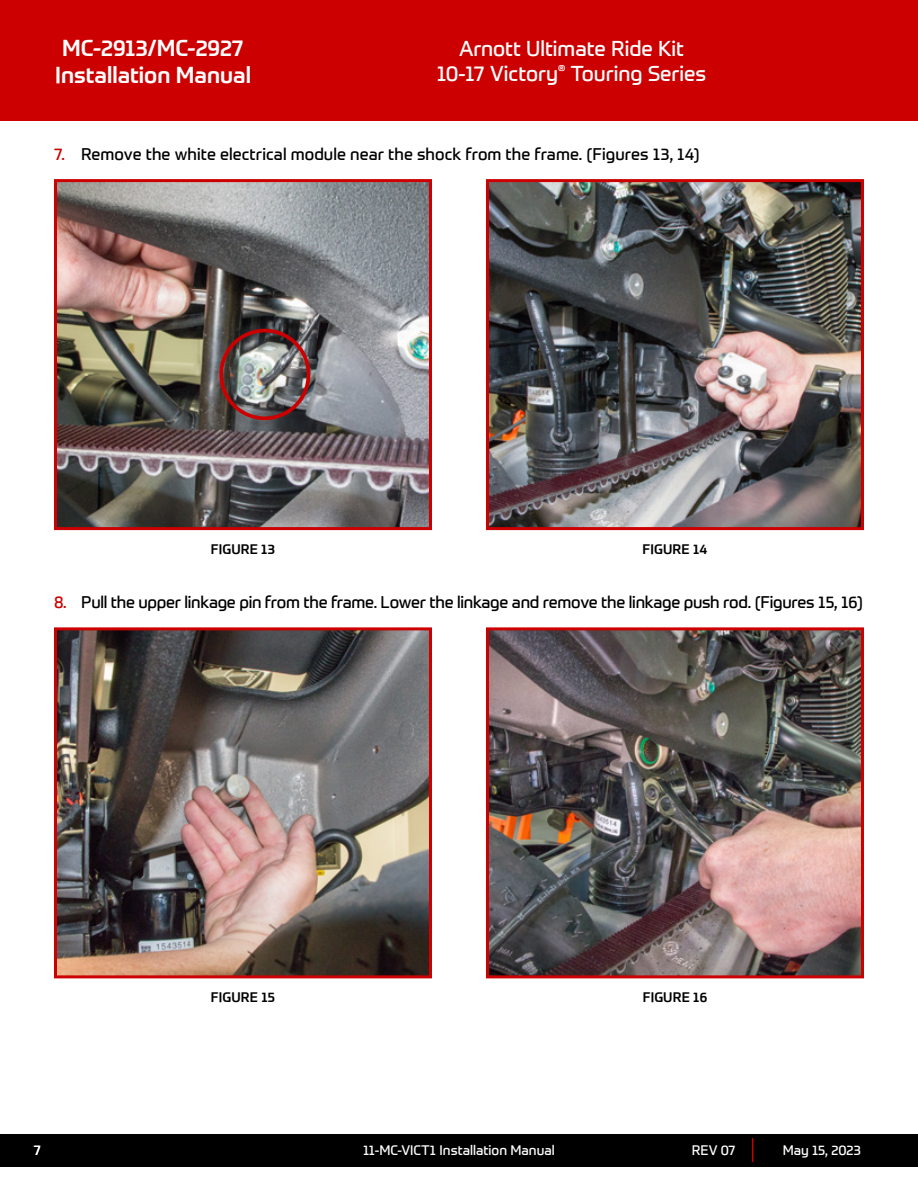
<style>
.page{position:relative;width:918px;height:1188px;background:#fff}
.page>*{position:absolute;margin:0;border:0;box-sizing:border-box;transform-origin:0 0}
.t1{font:500 22.5px/27px "Prometo";color:#fff;text-align:center}
.t2{font:21px/25.2px "Prometo";color:#fff;text-align:center}
.t3{font:16.5px "Prometo";letter-spacing:-.015em;color:#000}
.t4{font:16.5px "Prometo";letter-spacing:.005em;color:#000}
.t5{font:13.5px "Prometo";color:#fff}
.t6{font:500 13.5px "Prometo";letter-spacing:.015em;color:#000}
.s1{color:#c00}
</style>
<div class="page">
<div style="left:0;top:1134px;width:918px;height:32px;background:#000"></div>
<svg style="left:752px;top:1138px;width:1px;height:24px"></svg>
<img style="left:58px;top:183px;width:370px;height:343px">
<div style="left:219px;top:329px;width:91px;height:91px;border:4px solid #c00;border-radius:50%"></div>
<div style="left:54px;top:179px;width:378px;height:351px;border:3px solid #c00"></div>
<img style="left:490px;top:183px;width:370px;height:343px">
<div style="left:486px;top:179px;width:378px;height:351px;border:3px solid #c00"></div>
<img style="left:58px;top:631px;width:370px;height:343px">
<div style="left:54px;top:627px;width:378px;height:351px;border:3px solid #c00"></div>
<img style="left:490px;top:631px;width:370px;height:343px">
<div style="left:486px;top:627px;width:378px;height:351px;border:3px solid #c00"></div>
<div style="left:0;top:0;width:918px;height:120px;background:#c00"></div>
<h1 class="t1" style="left:55px;top:34px;width:197px">MC-2913/MC-2927<br>Installation Manual</h1>
<p class="t2" style="left:437px;top:35px;width:271px">Arnott Ultimate Ride Kit<br>10-17 Victory<sup>®</sup> Touring Series</p>
<p class="t4" style="left:54px;top:144px;width:647px"><span class="s1">7.</span> Remove the white electrical module near the shock from the frame. (Figures 13, 14)</p>
<p class="t6" style="left:211px;top:541px;width:66px">FIGURE 13</p>
<p class="t6" style="left:643px;top:541px;width:66px">FIGURE 14</p>
<p class="t3" style="left:54px;top:592px;width:811px"><span class="s1">8.</span> Pull the upper linkage pin from the frame. Lower the linkage and remove the linkage push rod. (Figures 15, 16)</p>
<p class="t6" style="left:211px;top:989px;width:66px">FIGURE 15</p>
<p class="t6" style="left:643px;top:989px;width:66px">FIGURE 16</p>
<p class="t5" style="left:375px;top:1142px;width:170px">XX-xxxx Installation Manual</p>
<p class="t5" style="left:692px;top:1142px;width:45px">REV 07</p>
<p class="t5" style="left:783px;top:1142px;width:80px">May 15, 2023</p>
<p class="t5" style="left:34px;top:1142px;width:9px">7</p>
<p class="t5" style="left:363px;top:1142px;width:193px">11-MC-VICT1 Installation Manual</p>
</div>
